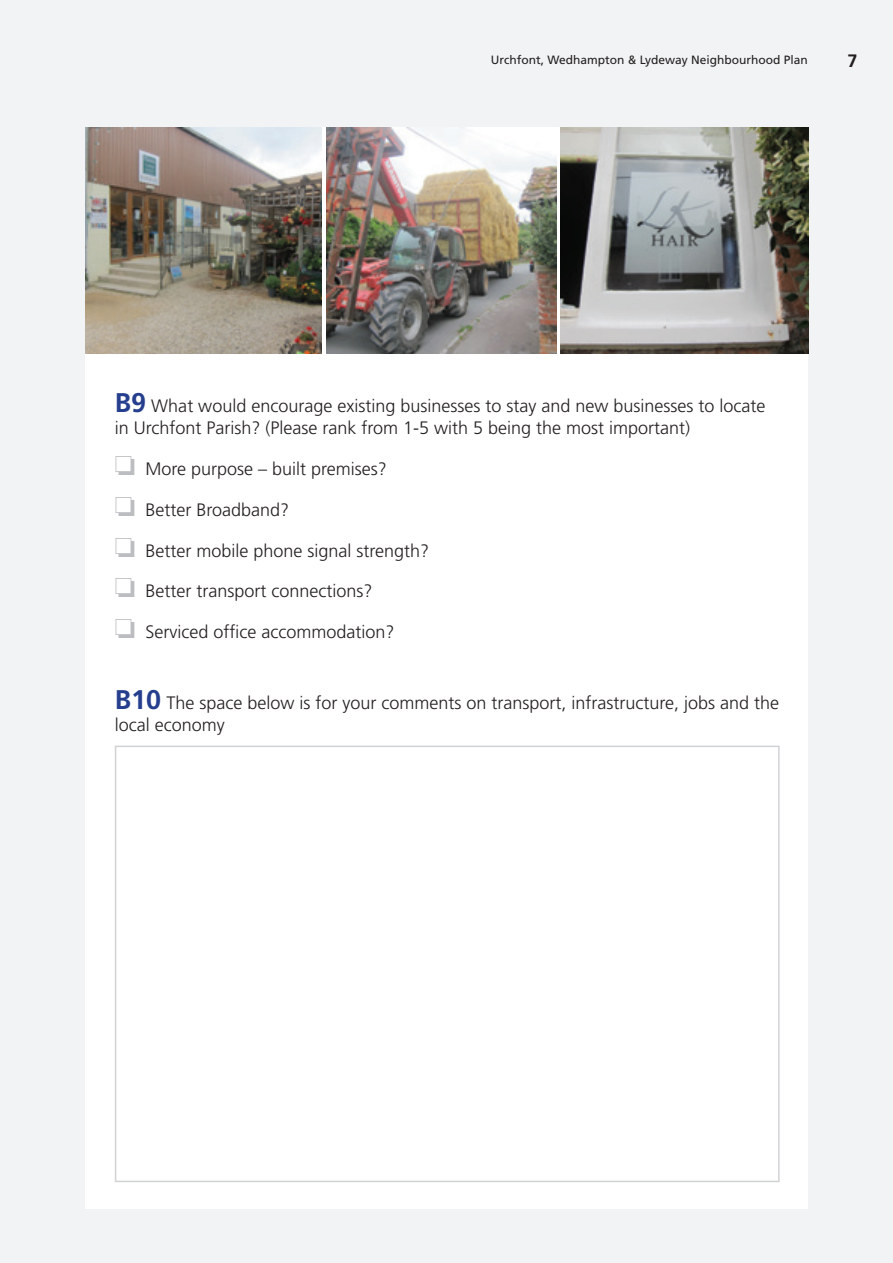
<style>
.page{position:relative;width:893px;height:1263px;background:#f2f3f4}
.page>*{position:absolute;margin:0;border:0;box-sizing:border-box;transform-origin:0 0}
.Text{font:300 18px/21.6px "Frutiger";color:#231f20}
.t1{font:700 18px "Frutiger";color:#231f20}
.t2{font:12px "Frutiger";color:#231f20}
.s1{font-weight:700;font-size:27px;color:#253f8e}
.s2{color:#bcbdc0}
</style>
<div class="page">
<div style="left:85px;top:128px;width:723px;height:1081px;background:#fff"></div>
<img style="left:86px;top:128px;width:235px;height:225px">
<img style="left:327px;top:128px;width:229px;height:225px">
<img style="left:560px;top:128px;width:249px;height:225px">
<div style="left:115px;top:746px;width:665px;height:436px;border:2px solid #d1d2d4"></div>
<p class="t2" style="left:491px;top:53px;width:319px">Urchfont, Wedhampton &amp; Lydeway Neighbourhood Plan</p>
<p class="t1" style="left:847px;top:50px;width:12px">7</p>
<p class="Text" style="left:115px;top:395px;width:652px"><span class="s1">B9</span> What would encourage existing businesses to stay and new businesses to locate in Urchfont Parish? (Please rank from 1-5 with 5 being the most important)</p>
<p class="Text" style="left:115px;top:458px;width:273px"><span class="s2">❏</span> More purpose – built premises?</p>
<p class="Text" style="left:115px;top:499px;width:176px"><span class="s2">❏</span> Better Broadband?</p>
<p class="Text" style="left:115px;top:539px;width:316px"><span class="s2">❏</span> Better mobile phone signal strength?</p>
<p class="Text" style="left:115px;top:580px;width:259px"><span class="s2">❏</span> Better transport connections?</p>
<p class="Text" style="left:115px;top:621px;width:281px"><span class="s2">❏</span> Serviced office accommodation?</p>
<p class="Text" style="left:115px;top:692px;width:666px"><span class="s1">B10</span> The space below is for your comments on transport, infrastructure, jobs and the local economy</p>
</div>
